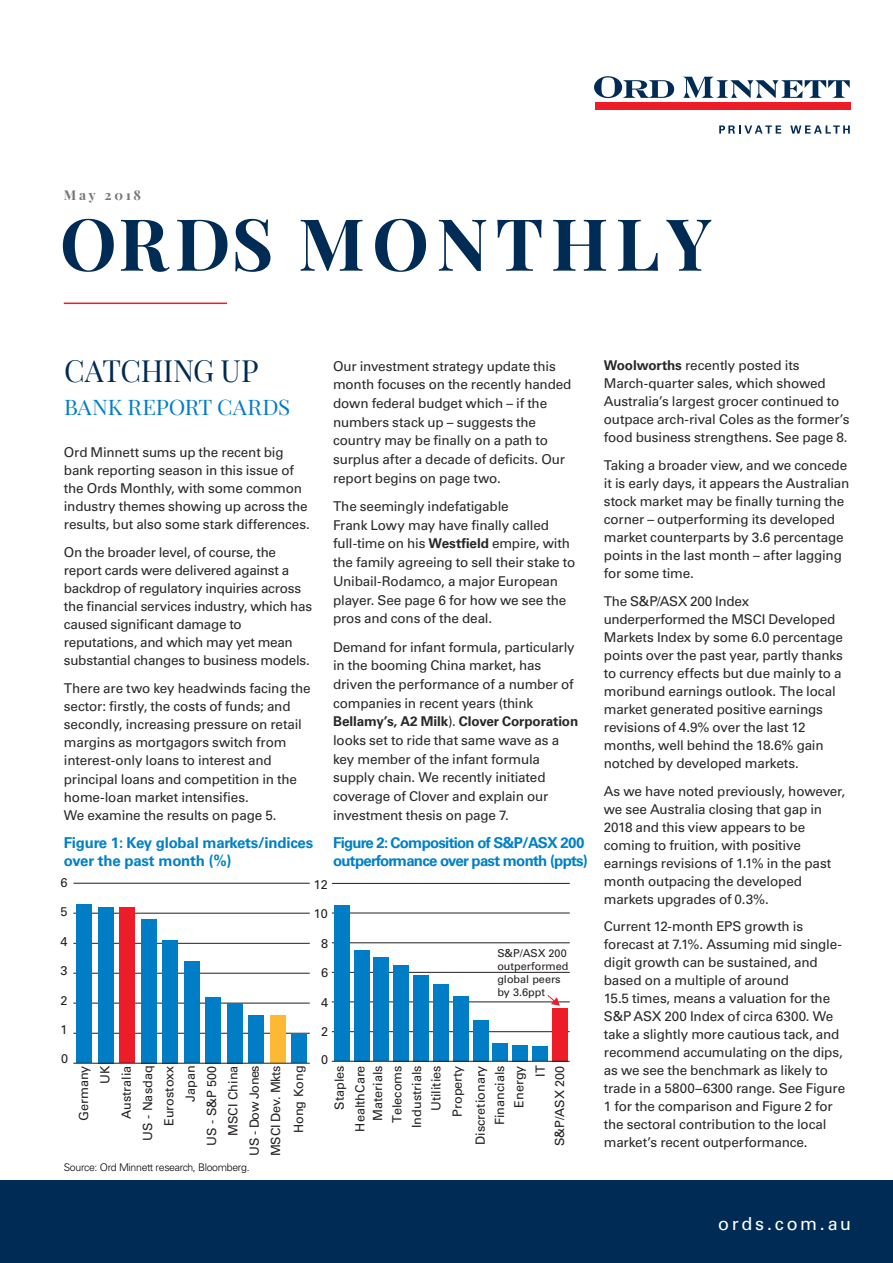
<style>
.page{position:relative;width:893px;height:1263px;background:#fff}
.page>*{position:absolute;margin:0;border:0;box-sizing:border-box;transform-origin:0 0}
.t1{font:700 72px "Playfair Display";letter-spacing:.1em;color:#002b54}
.t2{font:30px "Playfair Display";letter-spacing:-.01em;color:#002b54}
.t3{font:21px "Playfair Display";letter-spacing:-.005em;color:#007dc5;scale:1.07 1}
.t4{font:18px "Univers LT Std";letter-spacing:.15em;color:#fff}
.t5{font:700 15px/18px "Univers LT Std";letter-spacing:-.05em;color:#0081c7}
.t6{font:700 15px/18px "Univers LT Std";letter-spacing:-.015em;color:#0081c7}
.t7{font:13.5px/18px "Univers LT Std";letter-spacing:-.015em;color:#292829}
.t8{font:700 13.5px "Playfair Display";letter-spacing:.205em;color:#747678}
.t9{font:12.6px/21.3px "Univers LT Std";color:#231f20;text-align:right}
.t10{font:10.8px/13px "Univers LT Std";color:#231f20}
.t11{font:300 10.5px "Univers LT Std";letter-spacing:-.03em;color:#000}
.s1{font-weight:700}
</style>
<div class="page">
<div style="left:0;top:1181px;width:893px;height:82px;background:#002b54"></div>
<hr style="left:64px;top:303px;width:163px;height:1px;background:#ed1c29">
<div style="left:595px;top:103px;width:255px;height:7px;background:#ed1c29"></div>
<svg style="left:594px;top:76px;width:80px;height:22px"></svg>
<svg style="left:683px;top:77px;width:167px;height:21px"></svg>
<svg style="left:719px;top:125px;width:62px;height:9px"></svg>
<svg style="left:790px;top:125px;width:60px;height:9px"></svg>
<hr style="left:73px;top:1033px;width:237px;height:1px;background:#231f20">
<hr style="left:73px;top:1003px;width:237px;height:1px;background:#231f20">
<hr style="left:73px;top:973px;width:237px;height:1px;background:#231f20">
<hr style="left:73px;top:943px;width:237px;height:1px;background:#231f20">
<hr style="left:73px;top:913px;width:237px;height:1px;background:#231f20">
<hr style="left:73px;top:883px;width:237px;height:1px;background:#231f20">
<div style="left:119px;top:907px;width:16px;height:156px;background:#ed1c29"></div>
<div style="left:270px;top:1015px;width:15px;height:48px;background:#fdb933"></div>
<div style="left:291px;top:1033px;width:16px;height:30px;background:#007dc5"></div>
<div style="left:248px;top:1015px;width:16px;height:48px;background:#007dc5"></div>
<div style="left:227px;top:1003px;width:15px;height:60px;background:#007dc5"></div>
<div style="left:205px;top:997px;width:16px;height:66px;background:#007dc5"></div>
<div style="left:184px;top:961px;width:15px;height:102px;background:#007dc5"></div>
<div style="left:162px;top:940px;width:16px;height:123px;background:#007dc5"></div>
<div style="left:141px;top:919px;width:15px;height:144px;background:#007dc5"></div>
<div style="left:98px;top:907px;width:15px;height:156px;background:#007dc5"></div>
<div style="left:76px;top:904px;width:16px;height:159px;background:#007dc5"></div>
<hr style="left:73px;top:1063px;width:237px;height:1px;background:#231f20">
<hr style="left:332px;top:1031px;width:238px;height:1px;background:#231f20">
<hr style="left:332px;top:1002px;width:238px;height:1px;background:#231f20">
<hr style="left:332px;top:972px;width:238px;height:1px;background:#231f20">
<hr style="left:332px;top:942px;width:238px;height:1px;background:#231f20">
<hr style="left:332px;top:913px;width:238px;height:1px;background:#231f20">
<hr style="left:332px;top:883px;width:238px;height:1px;background:#231f20">
<div style="left:552px;top:1008px;width:16px;height:53px;background:#ed1c29"></div>
<div style="left:532px;top:1046px;width:16px;height:15px;background:#007dc5"></div>
<div style="left:512px;top:1045px;width:16px;height:16px;background:#007dc5"></div>
<div style="left:493px;top:1043px;width:15px;height:18px;background:#007dc5"></div>
<div style="left:473px;top:1020px;width:15px;height:41px;background:#007dc5"></div>
<div style="left:453px;top:996px;width:15px;height:65px;background:#007dc5"></div>
<div style="left:433px;top:984px;width:16px;height:77px;background:#007dc5"></div>
<div style="left:413px;top:975px;width:16px;height:86px;background:#007dc5"></div>
<div style="left:393px;top:965px;width:16px;height:96px;background:#007dc5"></div>
<div style="left:374px;top:957px;width:15px;height:104px;background:#007dc5"></div>
<div style="left:354px;top:950px;width:15px;height:111px;background:#007dc5"></div>
<div style="left:334px;top:906px;width:16px;height:155px;background:#007dc5"></div>
<hr style="left:332px;top:1061px;width:238px;height:1px;background:#231f20">
<svg style="left:546px;top:995px;width:14px;height:11px"></svg>
<p class="t8" style="left:64px;top:186px;width:79px">May 2018</p>
<h1 class="t1" style="left:60px;top:198px;width:653px">ORDS MONTHLY</h1>
<h2 class="t2" style="left:64px;top:352px;width:196px">CATCHING UP</h2>
<h3 class="t3" style="left:64px;top:394px;width:213px">BANK REPORT CARDS</h3>
<p class="t7" style="left:64px;top:443px;width:247px">Ord Minnett sums up the recent big bank reporting season in this issue of the Ords Monthly, with some common industry themes showing up across the results, but also some stark differences.</p>
<p class="t7" style="left:64px;top:543px;width:250px">On the broader level, of course, the report cards were delivered against a backdrop of regulatory inquiries across the financial services industry, which has caused significant damage to reputations, and which may yet mean substantial changes to business models.</p>
<p class="t7" style="left:64px;top:679px;width:248px">There are two key headwinds facing the sector: firstly, the costs of funds; and secondly, increasing pressure on retail margins as mortgagors switch from interest-only loans to interest and principal loans and competition in the home-loan market intensifies.<br>We examine the results on page 5.</p>
<p class="t7" style="left:333px;top:356px;width:240px;line-height:18.8px">Our investment strategy update this month focuses on the recently handed down federal budget which – if the numbers stack up – suggests the country may be finally on a path to surplus after a decade of deficits. Our report begins on page two.</p>
<p class="t7" style="left:333px;top:497px;width:244px;line-height:18.8px">The seemingly indefatigable<br>Frank Lowy may have finally called full-time on his <span class="s1">Westfield</span> empire, with the family agreeing to sell their stake to Unibail-Rodamco, a major European player. See page 6 for how we see the pros and cons of the deal.</p>
<p class="t7" style="left:333px;top:637px;width:247px;line-height:18.8px">Demand for infant formula, particularly in the booming China market, has driven the performance of a number of companies in recent years (think <span class="s1">Bellamy’s, A2 Milk</span>). <span class="s1">Clover Corporation </span>looks set to ride that same wave as a key member of the infant formula supply chain. We recently initiated coverage of Clover and explain our investment thesis on page 7.</p>
<p class="t6" style="left:64px;top:834px;width:251px">Figure 1: Key global markets/indices over the past month (%)</p>
<p class="t5" style="left:333px;top:834px;width:256px">Figure 2: Composition of S&amp;P/ASX 200 outperformance over past month (ppts)</p>
<p class="t9" style="left:60px;top:872px;width:9px">6</p>
<p class="t9" style="left:314px;top:873px;width:16px">12</p>
<p class="t9" style="left:60px;top:901px;width:9px">5</p>
<p class="t9" style="left:314px;top:903px;width:16px">10</p>
<p class="t9" style="left:60px;top:931px;width:9px">4</p>
<p class="t9" style="left:60px;top:960px;width:9px">3</p>
<p class="t9" style="left:60px;top:989px;width:9px">2</p>
<p class="t9" style="left:321px;top:932px;width:9px">8</p>
<p class="t9" style="left:321px;top:962px;width:9px">6</p>
<p class="t9" style="left:321px;top:992px;width:9px">4</p>
<p class="t10" style="left:497px;top:946px;width:73px">S&amp;P/ASX 200 outperformed global peers by 3.6ppt</p>
<p class="t9" style="left:60px;top:1019px;width:9px">1</p>
<p class="t9" style="left:321px;top:1021px;width:9px">2</p>
<p class="t9" style="left:61px;top:1048px;width:9px">0</p>
<p class="t9" style="left:73px;top:1156px;width:92px;rotate:-90deg">Germany<br>UK<br>Australia<br>US - Nasdaq<br>Eurostoxx<br>Japan<br>US - S&amp;P 500<br>MSCI China<br>US - Dow Jones<br>MSCI Dev. Mkts</p>
<p class="t9" style="left:288px;top:1133px;width:69px;rotate:-90deg">Hong Kong</p>
<p class="t9" style="left:321px;top:1049px;width:9px">0</p>
<p class="t9" style="left:329px;top:1131px;width:68px;line-height:20.7px;rotate:-90deg">Staples<br>HealthCare</p>
<p class="t9" style="left:368px;top:1128px;width:64px;line-height:19.5px;rotate:-90deg">Materials<br>Telecoms<br>Industrials<br>Utilities</p>
<p class="t9" style="left:446px;top:1145px;width:81px;line-height:23.1px;rotate:-90deg">Property<br>Discretionary</p>
<p class="t9" style="left:490px;top:1125px;width:61px;line-height:19.5px;rotate:-90deg">Financials<br>Energy</p>
<p class="t9" style="left:531px;top:1146px;width:82px;line-height:19.5px;rotate:-90deg">IT<br>S&amp;P/ASX 200</p>
<p class="t11" style="left:64px;top:1161px;width:187px">Source: Ord Minnett research, Bloomberg.</p>
<p class="t7" style="left:604px;top:357px;width:247px"><span class="s1">Woolworths</span> recently posted its March-quarter sales, which showed Australia’s largest grocer continued to outpace arch-rival Coles as the former’s food business strengthens. See page 8.</p>
<p class="t7" style="left:604px;top:456px;width:247px">Taking a broader view, and we concede it is early days, it appears the Australian stock market may be finally turning the corner – outperforming its developed market counterparts by 3.6 percentage points in the last month – after lagging for some time.</p>
<p class="t7" style="left:604px;top:592px;width:241px">The S&amp;P/ASX 200 Index underperformed the MSCI Developed Markets Index by some 6.0 percentage points over the past year, partly thanks to currency effects but due mainly to a moribund earnings outlook. The local market generated positive earnings revisions of 4.9% over the last 12 months, well behind the 18.6% gain notched by developed markets.</p>
<p class="t7" style="left:604px;top:782px;width:243px">As we have noted previously, however, we see Australia closing that gap in 2018 and this view appears to be coming to fruition, with positive earnings revisions of 1.1% in the past month outpacing the developed markets upgrades of 0.3%.</p>
<p class="t7" style="left:604px;top:918px;width:243px">Current 12-month EPS growth is forecast at 7.1%. Assuming mid single&shy;digit growth can be sustained, and based on a multiple of around<br>15.5 times, means a valuation for the S&amp;P ASX 200 Index of circa 6300. We take a slightly more cautious tack, and recommend accumulating on the dips, as we see the benchmark as likely to trade in a 5800–6300 range. See Figure 1 for the comparison and Figure 2 for the sectoral contribution to the local market’s recent outperformance.</p>
<h3 class="t4" style="left:718px;top:1213px;width:135px">ords.com.au</h3>
</div>
